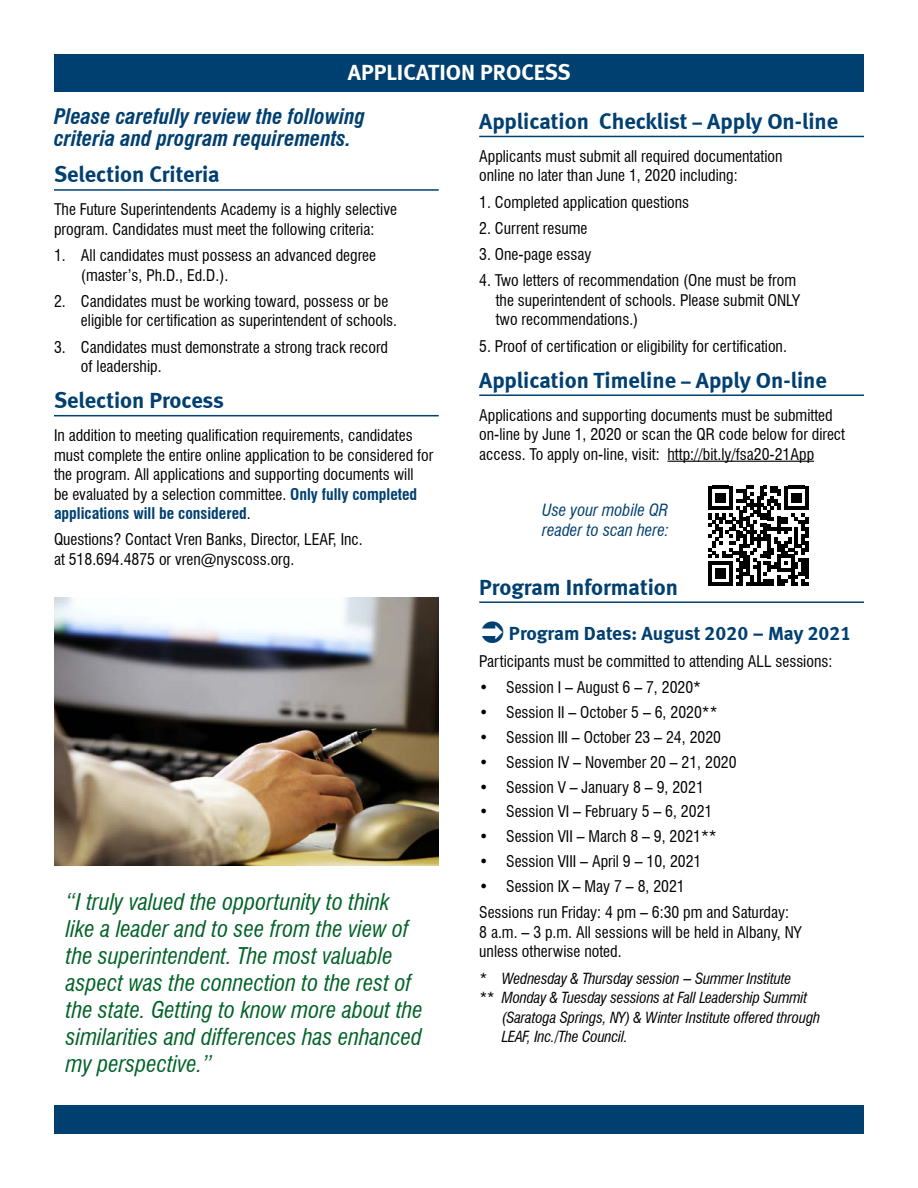
<style>
.page{position:relative;width:918px;height:1188px;background:#fff}
.page>*{position:absolute;margin:0;border:0;box-sizing:border-box;transform-origin:0 0}
.t1{font:italic condensed 22.5px/27px "Swiss 721 BT";color:#006227}
.t2{font:22.5px "Meta Bold LF";color:#004071}
.t3{font:22.5px "Meta Bold LF";color:#fff}
.t4{font:italic 700 condensed 21px/22.5px "Swiss 721 BT";color:#004071}
.t5{font:19.5px "Meta Bold LF";color:#004071}
.t6{font:italic condensed 16.5px/19.8px "Swiss 721 BT";color:#004071}
.t7{font:condensed 15.75px/19.5px "Swiss 721 BT";color:#000}
.t8{font:italic condensed 15px "Swiss 721 BT";letter-spacing:-.01em;color:#000}
.s1{font-weight:700;color:#004071}
.s2{font-size:19.5px}
.s3{font-style:normal;font-size:15.75px}
</style>
<div class="page">
<div style="left:54px;top:1105px;width:810px;height:29px;background:#004071"></div>
<img style="left:54px;top:597px;width:385px;height:268px">
<hr style="left:54px;top:189px;width:385px;height:2px;background:#004071">
<hr style="left:54px;top:415px;width:385px;height:1px;background:#004071">
<hr style="left:479px;top:136px;width:385px;height:1px;background:#004071">
<hr style="left:479px;top:394px;width:385px;height:2px;background:#004071">
<hr style="left:668px;top:461px;width:146px;height:1px;background:#000">
<hr style="left:479px;top:601px;width:385px;height:2px;background:#004071">
<div style="left:54px;top:54px;width:810px;height:38px;background:#004071"></div>
<svg style="left:709px;top:486px;width:99px;height:100px"></svg>
<h1 class="t3" style="left:348px;top:59px;width:224px">APPLICATION PROCESS</h1>
<h2 class="t4" style="left:54px;top:105px;width:313px">Please carefully review the following criteria and program requirements.</h2>
<h1 class="t2" style="left:54px;top:161px;width:167px">Selection Criteria</h1>
<p class="t7" style="left:54px;top:200px;width:344px">The Future Superintendents Academy is a highly selective program. Candidates must meet the following criteria:</p>
<p class="t7" style="left:81px;top:246px;width:297px;text-indent:-27px">1. All candidates must possess an advanced degree (master’s, Ph.D., Ed.D.).</p>
<p class="t7" style="left:81px;top:291px;width:318px;text-indent:-27px">2. Candidates must be working toward, possess or be eligible for certification as superintendent of schools.</p>
<p class="t7" style="left:81px;top:337px;width:309px;text-indent:-27px">3. Candidates must demonstrate a strong track record of leadership.</p>
<h1 class="t2" style="left:54px;top:387px;width:172px">Selection Process</h1>
<p class="t7" style="left:54px;top:426px;width:381px">In addition to meeting qualification requirements, candidates must complete the entire online application to be considered for the program. All applications and supporting documents will<br>be evaluated by a selection committee. <span class="s1">Only fully completed applications will be considered</span>.</p>
<p class="t7" style="left:54px;top:530px;width:310px">Questions? Contact Vren Banks, Director, LEAF, Inc. at 518.694.4875 or vren@nyscoss.org.</p>
<p class="t1" style="left:66px;top:888px;width:358px">“I truly valued the opportunity to think like a leader and to see from the view of the superintendent. The most valuable aspect was the connection to the rest of the state. Getting to know more about the similarities and differences has enhanced my perspective.”</p>
<h1 class="t2" style="left:479px;top:108px;width:360px">Application Checklist <span class="s2">–</span> Apply On-line</h1>
<p class="t7" style="left:479px;top:146px;width:305px">Applicants must submit all required documentation online no later than June 1, 2020 including:</p>
<p class="t7" style="left:479px;top:192px;width:211px">1. Completed application questions</p>
<p class="t7" style="left:479px;top:219px;width:110px">2. Current resume</p>
<p class="t7" style="left:479px;top:245px;width:114px">3. One-page essay</p>
<p class="t7" style="left:496px;top:271px;width:306px;text-indent:-17px">4. Two letters of recommendation (One must be from the superintendent of schools. Please submit ONLY two recommendations.)</p>
<p class="t7" style="left:479px;top:336px;width:309px">5. Proof of certification or eligibility for certification.</p>
<h1 class="t2" style="left:479px;top:367px;width:349px">Application Timeline <span class="s2">–</span> Apply On-line</h1>
<p class="t7" style="left:479px;top:405px;width:367px">Applications and supporting documents must be submitted on-line by June 1, 2020 or scan the QR code below for direct access. To apply on-line, visit: http://bit.ly/fsa20-21App</p>
<p class="t6" style="left:542px;top:500px;width:128px">Use your mobile QR reader to scan here:</p>
<h1 class="t2" style="left:479px;top:574px;width:200px">Program Information</h1>
<p class="t5" style="left:509px;top:622px;width:344px">Program Dates: August 2020 – May 2021</p>
<p class="t7" style="left:479px;top:651px;width:355px">Participants must be committed to attending ALL sessions:</p>
<p class="t7" style="left:479px;top:677px;width:223px">• Session I – August 6 – 7, 2020*</p>
<p class="t7" style="left:479px;top:702px;width:240px">• Session II – October 5 – 6, 2020**</p>
<p class="t7" style="left:479px;top:727px;width:243px">• Session III – October 23 – 24, 2020</p>
<p class="t7" style="left:479px;top:752px;width:259px">• Session IV – November 20 – 21, 2020</p>
<p class="t7" style="left:479px;top:777px;width:226px">• Session V – January 8 – 9, 2021</p>
<p class="t7" style="left:479px;top:802px;width:235px">• Session VI – February 5 – 6, 2021</p>
<p class="t7" style="left:479px;top:827px;width:239px">• Session VII – March 8 – 9, 2021**</p>
<p class="t7" style="left:479px;top:852px;width:224px">• Session VIII – April 9 – 10, 2021</p>
<p class="t7" style="left:479px;top:873px;width:311px;line-height:26.2px">• Session IX – May 7 – 8, 2021<br>Sessions run Friday: 4 pm – 6:30 pm and Saturday:</p>
<p class="t7" style="left:479px;top:922px;width:324px">8 a.m. – 3 p.m. All sessions will be held in Albany, NY unless otherwise noted.</p>
<p class="t8" style="left:479px;top:969px;width:314px">* Wednesday &amp; Thursday session <span class="s3">–</span> Summer Institute</p>
<p class="t8" style="left:479px;top:989px;width:330px">** Monday &amp; Tuesday sessions at Fall Leadership Summit</p>
<p class="t8" style="left:502px;top:1008px;width:320px">(Saratoga Springs, NY) &amp; Winter Institute offered through</p>
<p class="t8" style="left:502px;top:1028px;width:128px">LEAF, Inc./The Council.</p>
</div>
